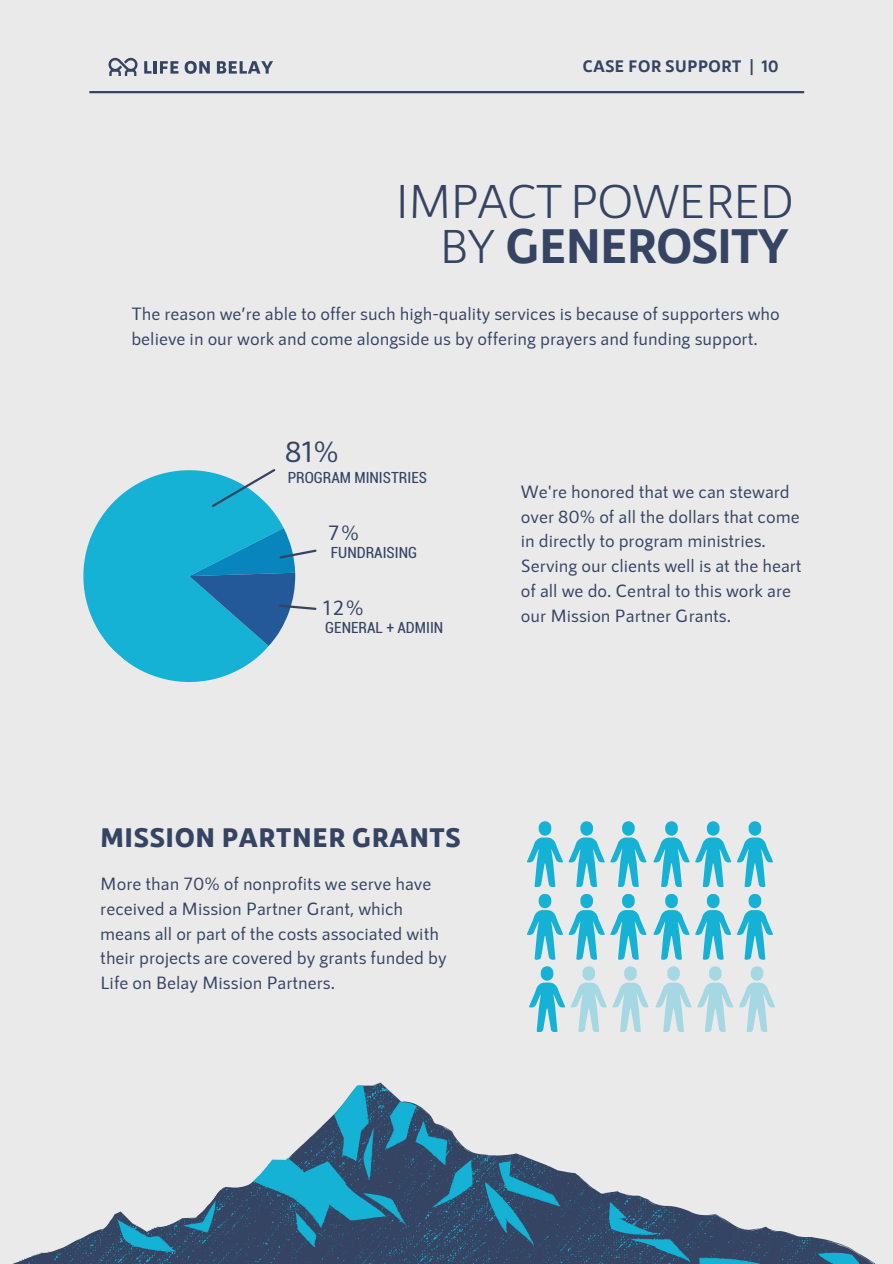
<style>
.page{position:relative;width:893px;height:1264px;background:#fff}
.page>*{position:absolute;margin:0;border:0;box-sizing:border-box;transform-origin:0 0}
.t1{font:48px "RNS Sanz";letter-spacing:-.05em;color:#354463}
.t2{font:700 48px "RNS Sanz";letter-spacing:-.05em;color:#354463}
.t3{font:500 29.7px "RNS Sanz";color:#354463}
.t4{font:800 26.55px "RNS Sanz";color:#354463}
.t5{font:500 21px "RNS Sanz";color:#354463}
.t6{font:500 18px/24.8px "RNS Sanz";color:#354463}
.t7{font:700 16.5px "RNS Sanz";color:#354463}
.t8{font:condensed 15.3px "Roboto";color:#354463}
.s1{font-weight:400}
</style>
<div class="page">
<div style="left:0;top:0;width:892px;height:1263px;background:#eaeaea"></div>
<hr style="left:89px;top:91px;width:715px;height:2px;background:#354463">
<svg style="left:108px;top:58px;width:30px;height:18px"></svg>
<svg style="left:144px;top:61px;width:34px;height:13px"></svg>
<svg style="left:184px;top:61px;width:26px;height:13px"></svg>
<svg style="left:217px;top:61px;width:56px;height:13px"></svg>
<svg style="left:527px;top:821px;width:77px;height:66px"></svg>
<svg style="left:610px;top:821px;width:36px;height:66px"></svg>
<svg style="left:653px;top:821px;width:36px;height:66px"></svg>
<svg style="left:695px;top:821px;width:78px;height:66px"></svg>
<svg style="left:527px;top:894px;width:77px;height:65px"></svg>
<svg style="left:610px;top:894px;width:36px;height:65px"></svg>
<svg style="left:653px;top:894px;width:36px;height:65px"></svg>
<svg style="left:695px;top:894px;width:78px;height:65px"></svg>
<svg style="left:529px;top:966px;width:119px;height:66px"></svg>
<svg style="left:655px;top:966px;width:36px;height:66px"></svg>
<svg style="left:697px;top:966px;width:78px;height:66px"></svg>
<svg style="left:83px;top:470px;width:186px;height:212px;fill:#15b2d6"></svg>
<svg style="left:189px;top:469px;width:128px;height:177px"></svg>
<svg style="left:23px;top:1083px;width:851px;height:180px"></svg>
<svg style="left:117px;top:1085px;width:752px;height:178px"></svg>
<p class="t7" style="left:582px;top:55px;width:198px">CASE FOR SUPPORT | 10</p>
<p class="t1" style="left:395px;top:170px;width:401px">IMPACT POWERED</p>
<p class="t2" style="left:439px;top:215px;width:352px"><span class="s1">BY</span> GENEROSITY</p>
<p class="t6" style="left:131px;top:301px;width:649px">The reason we’re able to offer such high-quality services is because of supporters who believe in our work and come alongside us by offering prayers and funding support.</p>
<p class="t3" style="left:285px;top:432px;width:55px">81%</p>
<p class="t8" style="left:288px;top:469px;width:141px">PROGRAM MINISTRIES</p>
<p class="t5" style="left:328px;top:519px;width:33px">7%</p>
<p class="t8" style="left:331px;top:544px;width:88px">FUNDRAISING</p>
<p class="t5" style="left:323px;top:594px;width:42px">12%</p>
<p class="t8" style="left:325px;top:618px;width:119px">GENERAL + ADMIIN</p>
<p class="t6" style="left:521px;top:478px;width:282px">We're honored that we can steward over 80% of all the dollars that come in directly to program ministries.<br>Serving our clients well is at the heart of all we do. Central to this work are our Mission Partner Grants.</p>
<p class="t4" style="left:100px;top:820px;width:362px">MISSION PARTNER GRANTS</p>
<p class="t6" style="left:100px;top:870px;width:348px">More than 70% of nonprofits we serve have received a Mission Partner Grant, which means all or part of the costs associated with their projects are covered by grants funded by Life on Belay Mission Partners.</p>
</div>
